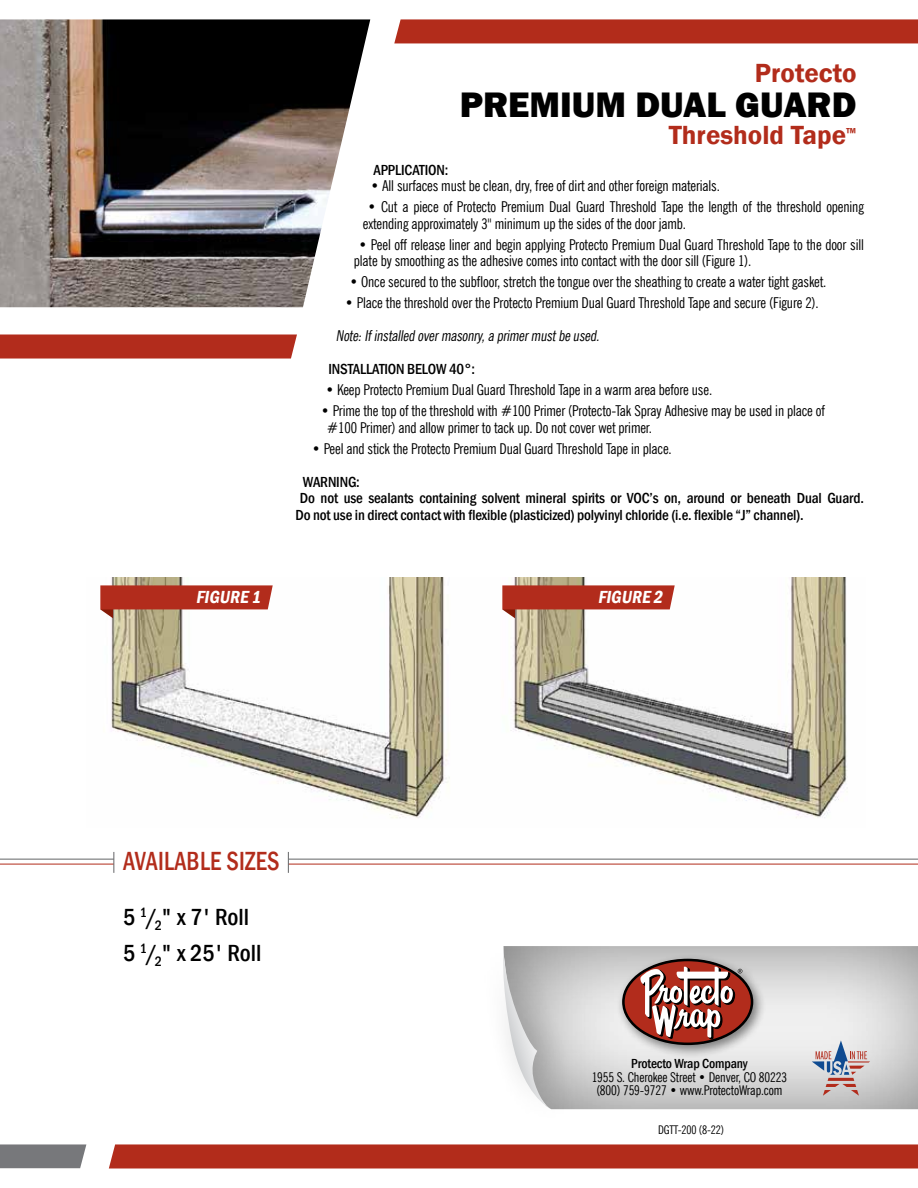
<style>
.page{position:relative;width:918px;height:1188px;background:#fff}
.page>*{position:absolute;margin:0;border:0;box-sizing:border-box;transform-origin:0 0}
.t1{font:800 36.45px "Franklin Gothic";color:#000}
.t2{font:600 27px "Franklin Gothic";color:#b22c1b}
.t3{font:500 condensed 27px "Franklin Gothic";letter-spacing:.01em;color:#b22c1b;scale:.9 1}
.t4{font:500 condensed 24px/36px "Franklin Gothic";color:#000}
.t5{font:italic 600 condensed 18px "Franklin Gothic";color:#fff}
.t6{font:condensed 15px/16.5px "News Gothic BT";letter-spacing:-.01em;color:#000}
.t7{font:500 condensed 15px "Franklin Gothic";letter-spacing:-.01em;color:#000}
.t8{font:italic condensed 15px "News Gothic BT";color:#000}
.t9{font:condensed 13.5px/13.5px "News Gothic BT";letter-spacing:-.01em;color:#000;text-align:center}
.t10{font:500 condensed 13.5px "Franklin Gothic";letter-spacing:-.01em;color:#000}
.t11{font:condensed 12px "News Gothic BT";letter-spacing:-.01em;color:#000}
</style>
<div class="page">
<hr style="left:289px;top:859px;width:629px;height:1px;background:#636466">
<hr style="left:0;top:859px;width:114px;height:1px;background:#636466">
<hr style="left:289px;top:864px;width:629px;height:1px;background:#b22c1b">
<hr style="left:0;top:864px;width:114px;height:1px;background:#b22c1b">
<svg style="left:288px;top:852px;width:1px;height:21px"></svg>
<svg style="left:113px;top:852px;width:1px;height:21px"></svg>
<div style="left:394px;top:19px;width:524px;height:24px;background:#b22c1b"></div>
<div style="left:0;top:335px;width:297px;height:24px;background:#b22c1c"></div>
<div style="left:109px;top:1144px;width:809px;height:24px;background:#b22c1b"></div>
<svg style="left:0;top:1144px;width:86px;height:24px;background:#7d7e81"></svg>
<img style="left:0;top:19px;width:370px;height:288px">
<img style="left:111px;top:577px;width:339px;height:241px">
<img style="left:511px;top:577px;width:336px;height:241px">
<svg style="left:100px;top:585px;width:173px;height:33px;background:#be5c4c"></svg>
<svg style="left:502px;top:585px;width:173px;height:33px;background:#be5c4c"></svg>
<div style="left:502px;top:941px;width:416px;height:169px;background:#000;opacity:.56"></div>
<div style="left:480px;top:929px;width:99px;height:202px;background:#000;opacity:.23"></div>
<svg style="left:500px;top:946px;width:51px;height:163px"></svg>
<div style="left:617px;top:953px;width:150px;height:105px;background:#000;opacity:.48"></div>
<svg style="left:623px;top:959px;width:129px;height:84px"></svg>
<svg style="left:640px;top:967px;width:102px;height:72px"></svg>
<div style="left:622px;top:959px;width:131px;height:86px;border:3px solid #000;border-radius:50%"></div>
<svg style="left:812px;top:1040px;width:58px;height:56px;background:#c1b8be"></svg>
<h2 class="t2" style="left:755px;top:56px;width:103px">Protecto</h2>
<h1 class="t1" style="left:460px;top:82px;width:398px">PREMIUM DUAL GUARD</h1>
<h2 class="t2" style="left:669px;top:119px;width:189px">Threshold Tape<sup>™</sup></h2>
<p class="t7" style="left:373px;top:160px;width:76px">APPLICATION:</p>
<p class="t6" style="left:370px;top:178px;width:351px">• All surfaces must be clean, dry, free of dirt and other foreign materials.</p>
<p class="t6" style="left:363px;top:199px;width:502px;text-indent:4px">• Cut a piece of Protecto Premium Dual Guard Threshold Tape the length of the threshold opening extending approximately 3" minimum up the sides of the door jamb.</p>
<p class="t6" style="left:354px;top:236px;width:511px;text-indent:4px">• Peel off release liner and begin applying Protecto Premium Dual Guard Threshold Tape to the door sill plate by smoothing as the adhesive comes into contact with the door sill (Figure 1).</p>
<p class="t6" style="left:349px;top:274px;width:479px">• Once secured to the subfloor, stretch the tongue over the sheathing to create a water tight gasket.</p>
<p class="t6" style="left:345px;top:295px;width:475px">• Place the threshold over the Protecto Premium Dual Guard Threshold Tape and secure (Figure 2).</p>
<p class="t8" style="left:336px;top:327px;width:268px">Note:Ifinstalled overmasonry,a primermustbe used.</p>
<p class="t7" style="left:328px;top:359px;width:148px">INSTALLATION BELOW 40°:</p>
<p class="t6" style="left:325px;top:382px;width:388px">• Keep Protecto Premium Dual Guard Threshold Tape in a warm area before use.</p>
<p class="t6" style="left:327px;top:403px;width:499px;text-indent:-6px">• Prime the top of the threshold with #100 Primer (Protecto-Tak Spray Adhesive may be used in place of #100 Primer) and allow primer to tack up. Do not cover wet primer.</p>
<p class="t6" style="left:312px;top:440px;width:361px">• Peel and stick the Protecto Premium Dual Guard Threshold Tape in place.</p>
<p class="t7" style="left:303px;top:472px;width:58px">WARNING:</p>
<p class="t7" style="left:300px;top:488px;width:565px">Do not use sealants containing solvent mineral spirits or VOC’s on, around or beneath Dual Guard.</p>
<p class="t7" style="left:295px;top:505px;width:510px">Do not use in direct contact with flexible (plasticized) polyvinyl chloride (i.e. flexible “J” channel).</p>
<p class="t5" style="left:196px;top:585px;width:70px">FIGURE 1</p>
<p class="t5" style="left:598px;top:585px;width:70px">FIGURE 2</p>
<h2 class="t3" style="left:123px;top:843px;width:175px">AVAILABLE SIZES</h2>
<h3 class="t4" style="left:123px;top:899px;width:140px">5 <sup>1</sup>/<sub>2</sub>" x 7' Roll<br>5 <sup>1</sup>/<sub>2</sub>" x 25' Roll</h3>
<p class="t10" style="left:631px;top:1055px;width:118px">Protecto Wrap Company</p>
<p class="t9" style="left:592px;top:1070px;width:197px">1955 S. Cherokee Street • Denver, CO 80223 (800) 759-9727 • www.ProtectoWrap.com</p>
<p class="t11" style="left:658px;top:1123px;width:67px">DGTT-200 (8-22)</p>
</div>
